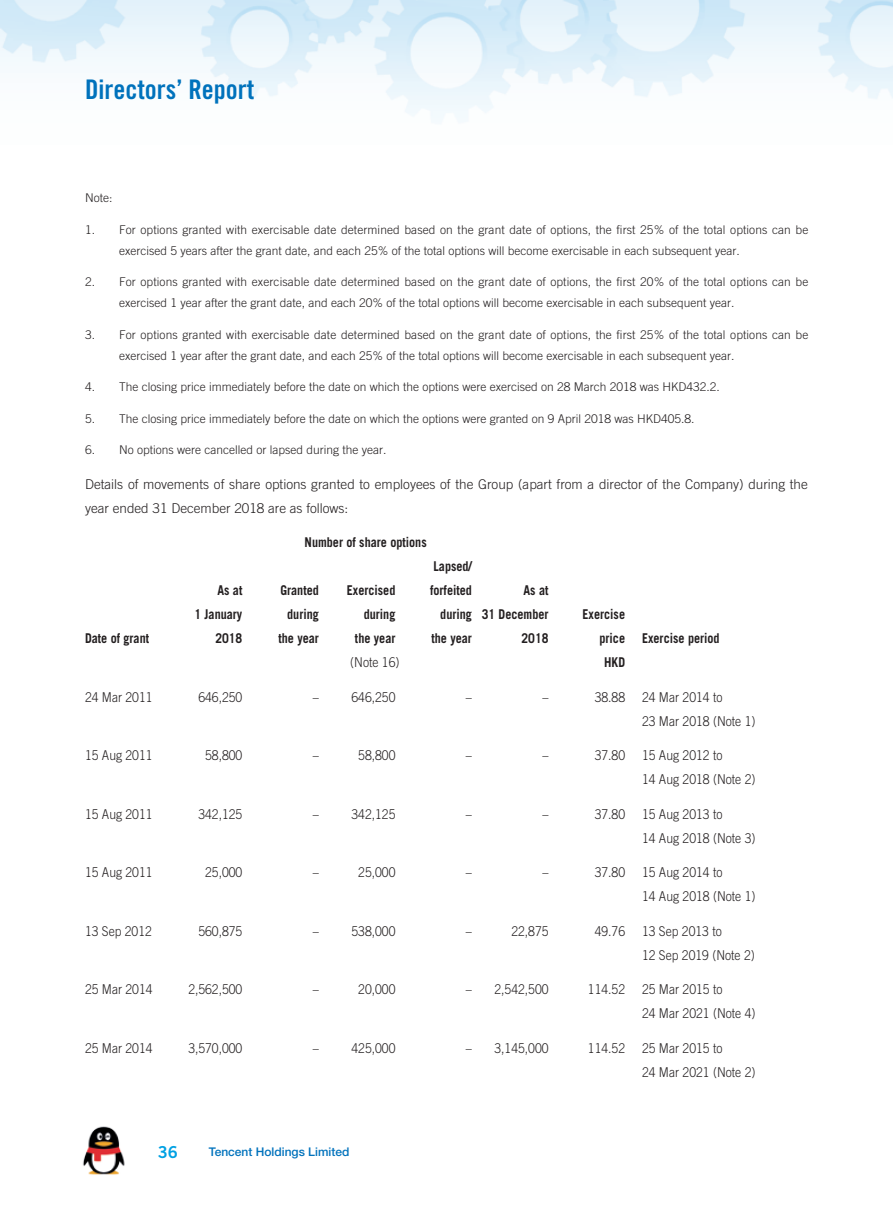
<style>
.page{position:relative;width:893px;height:1212px;background:#fff}
.page>*{position:absolute;margin:0;border:0;box-sizing:border-box;transform-origin:0 0}
.t1{font:27px "Trade Gothic LT Std Bd Cn 20";color:#0072bc}
.t2{font:16.5px "Trade Gothic LT Std Bd 2";color:#00a1e3}
._1__內文{font:300 13.5px "Trade Gothic LT Std";color:#231f20;scale:.9 1}
._1__內文-2{font:700 13.5px "Trade Gothic LT Std";color:#231f20;scale:.9 1}
._1__內文-3{font:300 13.5px/24px "Trade Gothic LT Std";color:#231f20}
._2__附註內文{font:300 12px/21px "Trade Gothic LT Std";color:#231f20}
.t3{font:500 12px "Helvetica Neue LT Std";color:#0072bc}
</style>
<div class="page">
<img style="left:0;top:0;width:892px;height:122px">
<img style="left:83px;top:1126px;width:42px;height:49px">
<h1 class="t1" style="left:85px;top:73px;width:171px">Directors’ Report</h1>
<p class="_2__附註內文" style="left:85px;top:187px;width:29px">Note:</p>
<p class="_2__附註內文" style="left:119px;top:219px;width:691px;text-indent:-34px">1. For options granted with exercisable date determined based on the grant date of options, the first 25% of the total options can be exercised 5 years after the grant date, and each 25% of the total options will become exercisable in each subsequent year.</p>
<p class="_2__附註內文" style="left:119px;top:271px;width:691px;text-indent:-34px">2. For options granted with exercisable date determined based on the grant date of options, the first 20% of the total options can be exercised 1 year after the grant date, and each 20% of the total options will become exercisable in each subsequent year.</p>
<p class="_2__附註內文" style="left:119px;top:324px;width:691px;text-indent:-34px">3. For options granted with exercisable date determined based on the grant date of options, the first 25% of the total options can be exercised 1 year after the grant date, and each 25% of the total options will become exercisable in each subsequent year.</p>
<p class="_2__附註內文" style="left:85px;top:376px;width:636px">4. The closing price immediately before the date on which the options were exercised on 28 March 2018 was HKD432.2.</p>
<p class="_2__附註內文" style="left:85px;top:408px;width:611px">5. The closing price immediately before the date on which the options were granted on 9 April 2018 was HKD405.8.</p>
<p class="_2__附註內文" style="left:85px;top:439px;width:303px">6. No options were cancelled or lapsed during the year.</p>
<p class="_1__內文-3" style="left:85px;top:472px;width:724px">Details of movements of share options granted to employees of the Group (apart from a director of the Company) during the year ended 31 December 2018 are as follows:</p>
<p class="_1__內文-2" style="left:305px;top:534px;width:137px">Number of share options</p>
<p class="_1__內文-2" style="left:217px;top:582px;width:29px">As at</p>
<p class="_1__內文-2" style="left:280px;top:582px;width:44px">Granted</p>
<p class="_1__內文-2" style="left:347px;top:582px;width:55px">Exercised</p>
<p class="_1__內文-2" style="left:434px;top:558px;width:44px">Lapsed/</p>
<p class="_1__內文-2" style="left:430px;top:582px;width:48px">forfeited</p>
<p class="_1__內文-2" style="left:524px;top:582px;width:29px">As at</p>
<p class="_1__內文-2" style="left:194px;top:606px;width:55px">1 January</p>
<p class="_1__內文-2" style="left:287px;top:606px;width:37px">during</p>
<p class="_1__內文-2" style="left:364px;top:606px;width:37px">during</p>
<p class="_1__內文-2" style="left:440px;top:606px;width:37px">during</p>
<p class="_1__內文-2" style="left:482px;top:606px;width:76px">31 December</p>
<p class="_1__內文-2" style="left:583px;top:606px;width:49px">Exercise</p>
<p class="_1__內文-2" style="left:85px;top:630px;width:73px">Date of grant</p>
<p class="_1__內文-2" style="left:215px;top:630px;width:32px">2018</p>
<p class="_1__內文-2" style="left:278px;top:630px;width:46px">the year</p>
<p class="_1__內文-2" style="left:355px;top:630px;width:46px">the year</p>
<p class="_1__內文-2" style="left:431px;top:630px;width:46px">the year</p>
<p class="_1__內文-2" style="left:521px;top:630px;width:32px">2018</p>
<p class="_1__內文-2" style="left:599px;top:630px;width:30px">price</p>
<p class="_1__內文-2" style="left:642px;top:630px;width:88px">Exercise period</p>
<p class="_1__內文" style="left:350px;top:654px;width:56px">(Note 16)</p>
<p class="_1__內文-2" style="left:604px;top:654px;width:25px">HKD</p>
<p class="_1__內文" style="left:85px;top:689px;width:77px">24 Mar 2011</p>
<p class="_1__內文" style="left:198px;top:689px;width:50px">646,250</p>
<p class="_1__內文" style="left:313px;top:689px;width:8px">–</p>
<p class="_1__內文" style="left:352px;top:689px;width:50px">646,250</p>
<p class="_1__內文" style="left:466px;top:689px;width:8px">–</p>
<p class="_1__內文" style="left:542px;top:689px;width:8px">–</p>
<p class="_1__內文" style="left:595px;top:689px;width:35px">38.88</p>
<p class="_1__內文" style="left:642px;top:689px;width:91px">24 Mar 2014 to</p>
<p class="_1__內文" style="left:642px;top:713px;width:128px">23 Mar 2018 (Note 1)</p>
<p class="_1__內文" style="left:85px;top:747px;width:77px">15 Aug 2011</p>
<p class="_1__內文" style="left:205px;top:747px;width:43px">58,800</p>
<p class="_1__內文" style="left:313px;top:747px;width:8px">–</p>
<p class="_1__內文" style="left:358px;top:747px;width:43px">58,800</p>
<p class="_1__內文" style="left:466px;top:747px;width:8px">–</p>
<p class="_1__內文" style="left:542px;top:747px;width:8px">–</p>
<p class="_1__內文" style="left:595px;top:747px;width:35px">37.80</p>
<p class="_1__內文" style="left:642px;top:747px;width:91px">15 Aug 2012 to</p>
<p class="_1__內文" style="left:642px;top:771px;width:128px">14 Aug 2018 (Note 2)</p>
<p class="_1__內文" style="left:85px;top:806px;width:77px">15 Aug 2011</p>
<p class="_1__內文" style="left:198px;top:806px;width:50px">342,125</p>
<p class="_1__內文" style="left:313px;top:806px;width:8px">–</p>
<p class="_1__內文" style="left:352px;top:806px;width:50px">342,125</p>
<p class="_1__內文" style="left:466px;top:806px;width:8px">–</p>
<p class="_1__內文" style="left:542px;top:806px;width:8px">–</p>
<p class="_1__內文" style="left:595px;top:806px;width:35px">37.80</p>
<p class="_1__內文" style="left:642px;top:806px;width:91px">15 Aug 2013 to</p>
<p class="_1__內文" style="left:642px;top:830px;width:128px">14 Aug 2018 (Note 3)</p>
<p class="_1__內文" style="left:85px;top:864px;width:77px">15 Aug 2011</p>
<p class="_1__內文" style="left:205px;top:864px;width:43px">25,000</p>
<p class="_1__內文" style="left:313px;top:864px;width:8px">–</p>
<p class="_1__內文" style="left:358px;top:864px;width:43px">25,000</p>
<p class="_1__內文" style="left:466px;top:864px;width:8px">–</p>
<p class="_1__內文" style="left:542px;top:864px;width:8px">–</p>
<p class="_1__內文" style="left:595px;top:864px;width:35px">37.80</p>
<p class="_1__內文" style="left:642px;top:864px;width:91px">15 Aug 2014 to</p>
<p class="_1__內文" style="left:642px;top:888px;width:128px">14 Aug 2018 (Note 1)</p>
<p class="_1__內文" style="left:85px;top:923px;width:76px">13 Sep 2012</p>
<p class="_1__內文" style="left:198px;top:923px;width:50px">560,875</p>
<p class="_1__內文" style="left:313px;top:923px;width:8px">–</p>
<p class="_1__內文" style="left:352px;top:923px;width:50px">538,000</p>
<p class="_1__內文" style="left:466px;top:923px;width:8px">–</p>
<p class="_1__內文" style="left:511px;top:923px;width:43px">22,875</p>
<p class="_1__內文" style="left:595px;top:923px;width:35px">49.76</p>
<p class="_1__內文" style="left:642px;top:923px;width:90px">13 Sep 2013 to</p>
<p class="_1__內文" style="left:642px;top:947px;width:127px">12 Sep 2019 (Note 2)</p>
<p class="_1__內文" style="left:85px;top:981px;width:77px">25 Mar 2014</p>
<p class="_1__內文" style="left:188px;top:981px;width:62px">2,562,500</p>
<p class="_1__內文" style="left:313px;top:981px;width:8px">–</p>
<p class="_1__內文" style="left:358px;top:981px;width:43px">20,000</p>
<p class="_1__內文" style="left:466px;top:981px;width:8px">–</p>
<p class="_1__內文" style="left:494px;top:981px;width:62px">2,542,500</p>
<p class="_1__內文" style="left:588px;top:981px;width:43px">114.52</p>
<p class="_1__內文" style="left:642px;top:981px;width:91px">25 Mar 2015 to</p>
<p class="_1__內文" style="left:642px;top:1005px;width:128px">24 Mar 2021 (Note 4)</p>
<p class="_1__內文" style="left:85px;top:1040px;width:77px">25 Mar 2014</p>
<p class="_1__內文" style="left:188px;top:1040px;width:62px">3,570,000</p>
<p class="_1__內文" style="left:313px;top:1040px;width:8px">–</p>
<p class="_1__內文" style="left:352px;top:1040px;width:50px">425,000</p>
<p class="_1__內文" style="left:466px;top:1040px;width:8px">–</p>
<p class="_1__內文" style="left:494px;top:1040px;width:62px">3,145,000</p>
<p class="_1__內文" style="left:588px;top:1040px;width:43px">114.52</p>
<p class="_1__內文" style="left:642px;top:1040px;width:91px">25 Mar 2015 to</p>
<p class="_1__內文" style="left:642px;top:1064px;width:128px">24 Mar 2021 (Note 2)</p>
<h2 class="t2" style="left:158px;top:1142px;width:22px">36</h2>
<p class="t3" style="left:209px;top:1144px;width:142px">Tencent Holdings Limited</p>
</div>
